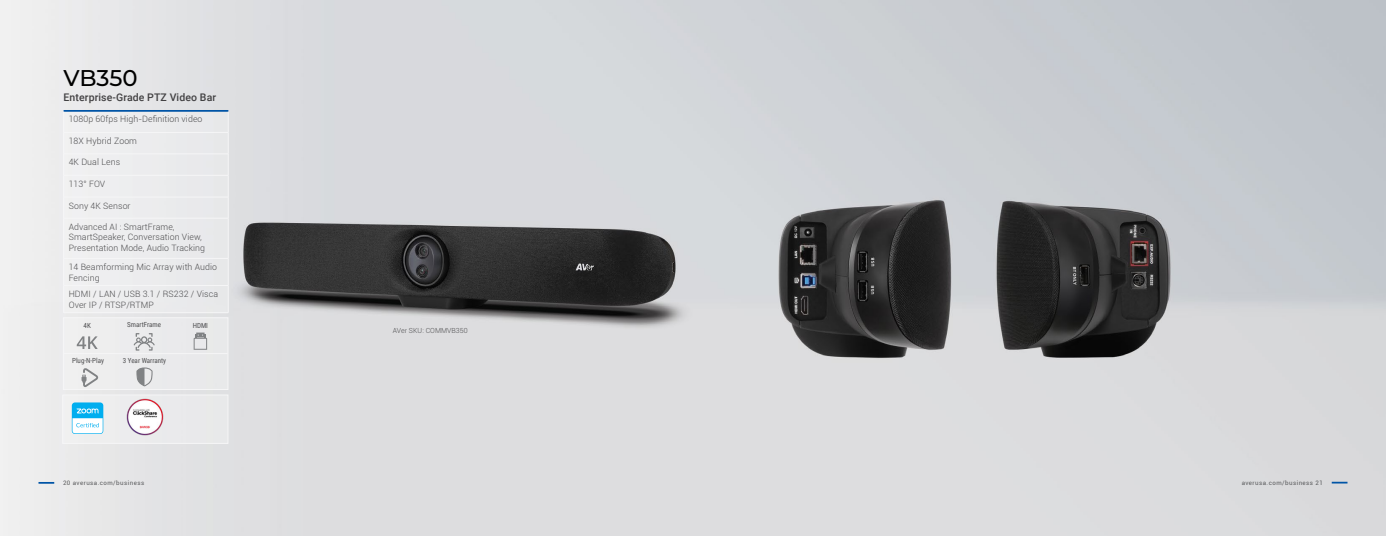
<style>
.page{position:relative;width:1386px;height:536px;background:#fff}
.page>*{position:absolute;margin:0;border:0;box-sizing:border-box;transform-origin:0 0}
.t1{font:500 22.75px "Montserrat";letter-spacing:-.005em;color:#000}
.t2{font:500 10.5px "Roboto";letter-spacing:.01em;color:#414042}
.t3{font:300 8.75px/10.5px "Roboto";letter-spacing:.01em;color:#4d4d4f}
.t4{font:7px "Roboto Condensed";color:#4d4d4f}
.t5{font:300 7px "Roboto";letter-spacing:.01em;color:#4d4d4f}
.t6{font:6.12px "Roboto";letter-spacing:.075em;color:#58595b}
</style>
<div class="page">
<img style="left:0;top:0;width:1386px;height:536px">
<div style="left:64px;top:110px;width:164px;height:202px;background:#ececee"></div>
<svg style="left:39px;top:482px;width:15px;height:1px"></svg>
<svg style="left:1332px;top:481px;width:16px;height:2px"></svg>
<hr style="left:64px;top:154px;width:164px;height:1px;background:#f6f6f7">
<hr style="left:64px;top:175px;width:164px;height:1px;background:#f6f6f7">
<hr style="left:64px;top:197px;width:164px;height:1px;background:#f6f6f7">
<hr style="left:64px;top:218px;width:164px;height:1px;background:#f6f6f7">
<hr style="left:64px;top:218px;width:1px;height:40px;background:#f6f6f7">
<hr style="left:228px;top:218px;width:1px;height:40px;background:#f6f6f7">
<hr style="left:64px;top:258px;width:164px;height:1px;background:#f6f6f7">
<hr style="left:64px;top:285px;width:164px;height:1px;background:#f6f6f7">
<svg style="left:228px;top:258px;width:1px;height:54px"></svg>
<hr style="left:64px;top:312px;width:164px;height:1px;background:#f6f6f7">
<hr style="left:64px;top:110px;width:164px;height:2px;background:#0054a6">
<svg style="left:228px;top:112px;width:1px;height:106px"></svg>
<hr style="left:64px;top:132px;width:164px;height:1px;background:#f6f6f7">
<div style="left:63px;top:317px;width:165px;height:72px;background:#ebebec"></div>
<hr style="left:63px;top:353px;width:165px;height:1px;background:#f6f6f7">
<div style="left:63px;top:395px;width:165px;height:48px;background:#eaeaec"></div>
<div style="left:72px;top:402px;width:31px;height:32px;background:#00aeef;border-radius:3px"></div>
<svg style="left:72px;top:408px;width:31px;height:25px"></svg>
<svg style="left:136px;top:367px;width:17px;height:19px"></svg>
<svg style="left:77px;top:336px;width:21px;height:13px"></svg>
<svg style="left:82px;top:368px;width:16px;height:19px"></svg>
<svg style="left:134px;top:333px;width:21px;height:17px"></svg>
<svg style="left:194px;top:332px;width:13px;height:17px"></svg>
<img style="left:127px;top:398px;width:37px;height:38px">
<h1 class="t1" style="left:64px;top:69px;width:76px">VB350</h1>
<p class="t2" style="left:64px;top:93px;width:154px">Enterprise-Grade PTZ Video Bar</p>
<p class="t3" style="left:69px;top:114px;width:135px">1080p 60fps High-Definition video</p>
<p class="t3" style="left:69px;top:136px;width:70px">18X Hybrid Zoom</p>
<p class="t3" style="left:69px;top:158px;width:53px">4K Dual Lens</p>
<p class="t3" style="left:69px;top:179px;width:38px">113° FOV</p>
<p class="t3" style="left:69px;top:201px;width:63px">Sony 4K Sensor</p>
<p class="t3" style="left:69px;top:222px;width:138px">Advanced AI : SmartFrame,<br>SmartSpeaker, Conversation View,<br>Presentation Mode, Audio Tracking</p>
<p class="t3" style="left:69px;top:261px;width:150px">14 Beamforming Mic Array with Audio<br>Fencing</p>
<p class="t3" style="left:69px;top:288px;width:151px">HDMI / LAN / USB 3.1 / RS232 / Visca<br>Over IP / RTSP/RTMP</p>
<p class="t4" style="left:84px;top:322px;width:9px">4K</p>
<p class="t4" style="left:72px;top:358px;width:33px">Plug-N-Play</p>
<p class="t4" style="left:123px;top:358px;width:45px">3 Year Warranty</p>
<p class="t4" style="left:127px;top:322px;width:35px">SmartFrame</p>
<p class="t4" style="left:193px;top:322px;width:17px">HDMI</p>
<p class="t5" style="left:393px;top:325px;width:77px">AVer SKU: COMMVB350</p>
<p class="t6" style="left:63px;top:480px;width:83px">20 averusa.com/business</p>
<p class="t6" style="left:1242px;top:480px;width:83px">averusa.com/business 21</p>
</div>
